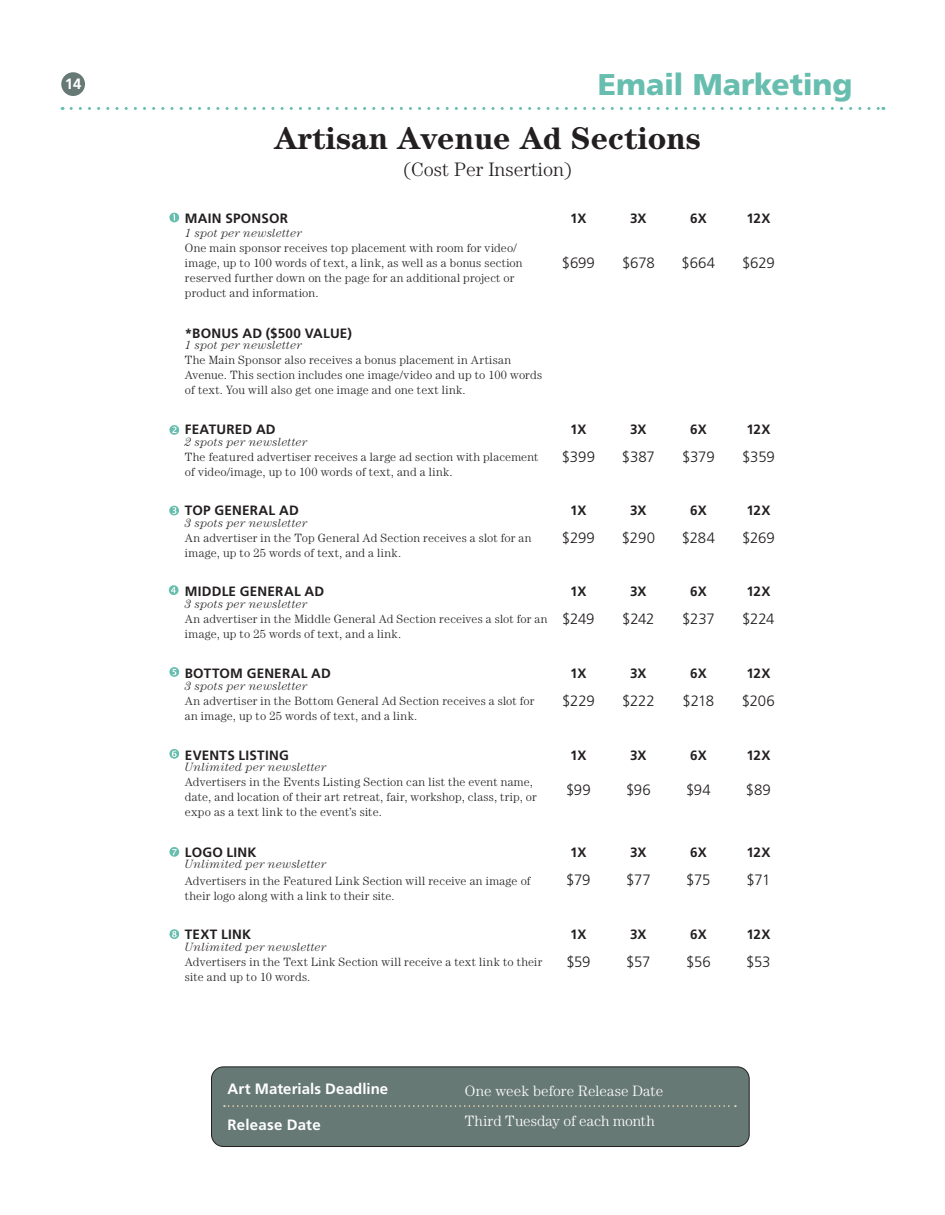
<style>
.page{position:relative;width:945px;height:1215px;background:#fff}
.page>*{position:absolute;margin:0;border:0;box-sizing:border-box;transform-origin:0 0}
.t1{font:700 31.5px "Century";color:#231f20}
.t2{font:900 30px "Frutiger";letter-spacing:-.005em;color:#67beaf}
.t3{font:300 19.5px "Century";color:#231f20}
.t4{font:300 15px "Frutiger";letter-spacing:-.015em;color:#231f20}
.t5{font:300 15px "Century";letter-spacing:.005em;color:#fff}
.t6{font:700 15px "Frutiger";letter-spacing:.01em;color:#fff}
.t7{font:700 13.5px "Frutiger";letter-spacing:.015em;color:#231f20}
.t8{font:300 12px/15px "Century";letter-spacing:.015em;color:#231f20}
.t9{font:italic 300 12px "Century";letter-spacing:.02em;color:#231f20}
</style>
<div class="page">
<svg style="left:169px;top:213px;width:10px;height:9px"></svg>
<svg style="left:169px;top:425px;width:10px;height:10px"></svg>
<svg style="left:169px;top:585px;width:10px;height:10px"></svg>
<svg style="left:169px;top:667px;width:10px;height:10px"></svg>
<svg style="left:169px;top:749px;width:10px;height:10px"></svg>
<svg style="left:169px;top:847px;width:10px;height:10px"></svg>
<svg style="left:169px;top:929px;width:10px;height:10px"></svg>
<svg style="left:169px;top:506px;width:10px;height:9px"></svg>
<div style="left:212px;top:1067px;width:537px;height:80px;background:#677974;border-radius:12px"></div>
<div style="left:211px;top:1066px;width:539px;height:81px;border:1px solid #231f20;border-radius:12px"></div>
<svg style="left:224px;top:1105px;width:512px;height:2px"></svg>
<svg style="left:71px;top:107px;width:813px;height:3px"></svg>
<div style="left:61px;top:72px;width:24px;height:24px;background:#677974;border-radius:50%"></div>
<p class="t6" style="left:65px;top:75px;width:18px">14</p>
<h2 class="t2" style="left:598px;top:66px;width:256px">Email Marketing</h2>
<h1 class="t1" style="left:274px;top:119px;width:428px">Artisan Avenue Ad Sections</h1>
<h3 class="t3" style="left:403px;top:158px;width:172px">(Cost Per Insertion)</h3>
<p class="t7" style="left:185px;top:210px;width:105px">MAIN SPONSOR</p>
<p class="t7" style="left:570px;top:210px;width:18px">1X</p>
<p class="t7" style="left:630px;top:210px;width:18px">3X</p>
<p class="t7" style="left:690px;top:210px;width:18px">6X</p>
<p class="t7" style="left:746px;top:210px;width:26px">12X</p>
<p class="t9" style="left:185px;top:226px;width:119px">1 spot per newsletter</p>
<p class="t8" style="left:185px;top:240px;width:339px">One main sponsor receives top placement with room for video/ image, up to 100 words of text, a link, as well as a bonus section reserved further down on the page for an additional project or product and information.</p>
<p class="t4" style="left:562px;top:254px;width:35px">$699</p>
<p class="t4" style="left:622px;top:254px;width:34px">$678</p>
<p class="t4" style="left:682px;top:254px;width:35px">$664</p>
<p class="t4" style="left:742px;top:254px;width:34px">$629</p>
<p class="t7" style="left:185px;top:326px;width:169px">*BONUS AD ($500 VALUE)</p>
<p class="t9" style="left:185px;top:338px;width:119px">1 spot per newsletter</p>
<p class="t8" style="left:185px;top:352px;width:359px">The Main Sponsor also receives a bonus placement in Artisan<br>Avenue. This section includes one image/video and up to 100 words of text. You will also get one image and one text link.</p>
<p class="t7" style="left:185px;top:422px;width:92px">FEATURED AD</p>
<p class="t7" style="left:570px;top:422px;width:18px">1X</p>
<p class="t7" style="left:630px;top:422px;width:18px">3X</p>
<p class="t7" style="left:690px;top:422px;width:18px">6X</p>
<p class="t7" style="left:746px;top:422px;width:26px">12X</p>
<p class="t9" style="left:185px;top:435px;width:124px">2 spots per newsletter</p>
<p class="t8" style="left:185px;top:449px;width:355px">The featured advertiser receives a large ad section with placement of video/image, up to 100 words of text, and a link.</p>
<p class="t4" style="left:562px;top:448px;width:35px">$399</p>
<p class="t4" style="left:622px;top:448px;width:34px">$387</p>
<p class="t4" style="left:682px;top:448px;width:34px">$379</p>
<p class="t4" style="left:742px;top:448px;width:34px">$359</p>
<p class="t7" style="left:185px;top:503px;width:115px">TOP GENERAL AD</p>
<p class="t7" style="left:570px;top:503px;width:18px">1X</p>
<p class="t7" style="left:630px;top:503px;width:18px">3X</p>
<p class="t7" style="left:690px;top:503px;width:18px">6X</p>
<p class="t7" style="left:746px;top:503px;width:26px">12X</p>
<p class="t9" style="left:185px;top:516px;width:124px">3 spots per newsletter</p>
<p class="t8" style="left:185px;top:530px;width:348px">An advertiser in the Top General Ad Section receives a slot for an image, up to 25 words of text, and a link.</p>
<p class="t4" style="left:562px;top:529px;width:34px">$299</p>
<p class="t4" style="left:622px;top:529px;width:35px">$290</p>
<p class="t4" style="left:682px;top:529px;width:35px">$284</p>
<p class="t4" style="left:742px;top:529px;width:34px">$269</p>
<p class="t7" style="left:185px;top:584px;width:141px">MIDDLE GENERAL AD</p>
<p class="t7" style="left:570px;top:584px;width:18px">1X</p>
<p class="t7" style="left:630px;top:584px;width:18px">3X</p>
<p class="t7" style="left:690px;top:584px;width:18px">6X</p>
<p class="t7" style="left:746px;top:584px;width:26px">12X</p>
<p class="t9" style="left:185px;top:597px;width:124px">3 spots per newsletter</p>
<p class="t8" style="left:185px;top:611px;width:364px">An advertiser in the Middle General Ad Section receives a slot for an image, up to 25 words of text, and a link.</p>
<p class="t4" style="left:562px;top:610px;width:34px">$249</p>
<p class="t4" style="left:622px;top:610px;width:34px">$242</p>
<p class="t4" style="left:682px;top:610px;width:34px">$237</p>
<p class="t4" style="left:742px;top:610px;width:34px">$224</p>
<p class="t7" style="left:185px;top:665px;width:148px">BOTTOM GENERAL AD</p>
<p class="t7" style="left:570px;top:665px;width:18px">1X</p>
<p class="t7" style="left:630px;top:665px;width:18px">3X</p>
<p class="t7" style="left:690px;top:665px;width:18px">6X</p>
<p class="t7" style="left:746px;top:665px;width:26px">12X</p>
<p class="t9" style="left:185px;top:679px;width:124px">3 spots per newsletter</p>
<p class="t8" style="left:185px;top:693px;width:351px">An advertiser in the Bottom General Ad Section receives a slot for an image, up to 25 words of text, and a link.</p>
<p class="t4" style="left:562px;top:692px;width:34px">$229</p>
<p class="t4" style="left:622px;top:692px;width:34px">$222</p>
<p class="t4" style="left:683px;top:692px;width:33px">$218</p>
<p class="t4" style="left:742px;top:692px;width:35px">$206</p>
<p class="t7" style="left:185px;top:747px;width:105px">EVENTS LISTING</p>
<p class="t7" style="left:570px;top:747px;width:18px">1X</p>
<p class="t7" style="left:630px;top:747px;width:18px">3X</p>
<p class="t7" style="left:690px;top:747px;width:18px">6X</p>
<p class="t7" style="left:746px;top:747px;width:26px">12X</p>
<p class="t9" style="left:185px;top:760px;width:143px">Unlimited per newsletter</p>
<p class="t8" style="left:185px;top:774px;width:353px">Advertisers in the Events Listing Section can list the event name, date, and location of their art retreat, fair, workshop, class, trip, or expo as a text link to the event’s site.</p>
<p class="t4" style="left:566px;top:782px;width:26px">$99</p>
<p class="t4" style="left:626px;top:782px;width:26px">$96</p>
<p class="t4" style="left:686px;top:782px;width:26px">$94</p>
<p class="t4" style="left:746px;top:782px;width:26px">$89</p>
<p class="t7" style="left:185px;top:844px;width:73px">LOGO LINK</p>
<p class="t7" style="left:570px;top:844px;width:18px">1X</p>
<p class="t7" style="left:630px;top:844px;width:18px">3X</p>
<p class="t7" style="left:690px;top:844px;width:18px">6X</p>
<p class="t7" style="left:746px;top:844px;width:26px">12X</p>
<p class="t9" style="left:185px;top:858px;width:143px">Unlimited per newsletter</p>
<p class="t8" style="left:185px;top:873px;width:347px">Advertisers in the Featured Link Section will receive an image of their logo along with a link to their site.</p>
<p class="t4" style="left:566px;top:872px;width:26px">$79</p>
<p class="t4" style="left:626px;top:872px;width:26px">$77</p>
<p class="t4" style="left:686px;top:872px;width:26px">$75</p>
<p class="t4" style="left:746px;top:872px;width:25px">$71</p>
<p class="t7" style="left:185px;top:927px;width:68px">TEXT LINK</p>
<p class="t7" style="left:570px;top:927px;width:18px">1X</p>
<p class="t7" style="left:630px;top:927px;width:18px">3X</p>
<p class="t7" style="left:690px;top:927px;width:18px">6X</p>
<p class="t7" style="left:746px;top:927px;width:26px">12X</p>
<p class="t9" style="left:185px;top:940px;width:143px">Unlimited per newsletter</p>
<p class="t8" style="left:185px;top:954px;width:359px">Advertisers in the Text Link Section will receive a text link to their site and up to 10 words.</p>
<p class="t4" style="left:566px;top:953px;width:26px">$59</p>
<p class="t4" style="left:626px;top:953px;width:26px">$57</p>
<p class="t4" style="left:686px;top:953px;width:26px">$56</p>
<p class="t4" style="left:746px;top:953px;width:26px">$53</p>
<p class="t6" style="left:228px;top:1079px;width:162px">Art Materials Deadline</p>
<p class="t5" style="left:465px;top:1082px;width:200px">One week before Release Date</p>
<p class="t6" style="left:228px;top:1115px;width:95px">Release Date</p>
<p class="t5" style="left:465px;top:1113px;width:191px">Third Tuesday of each month</p>
</div>
